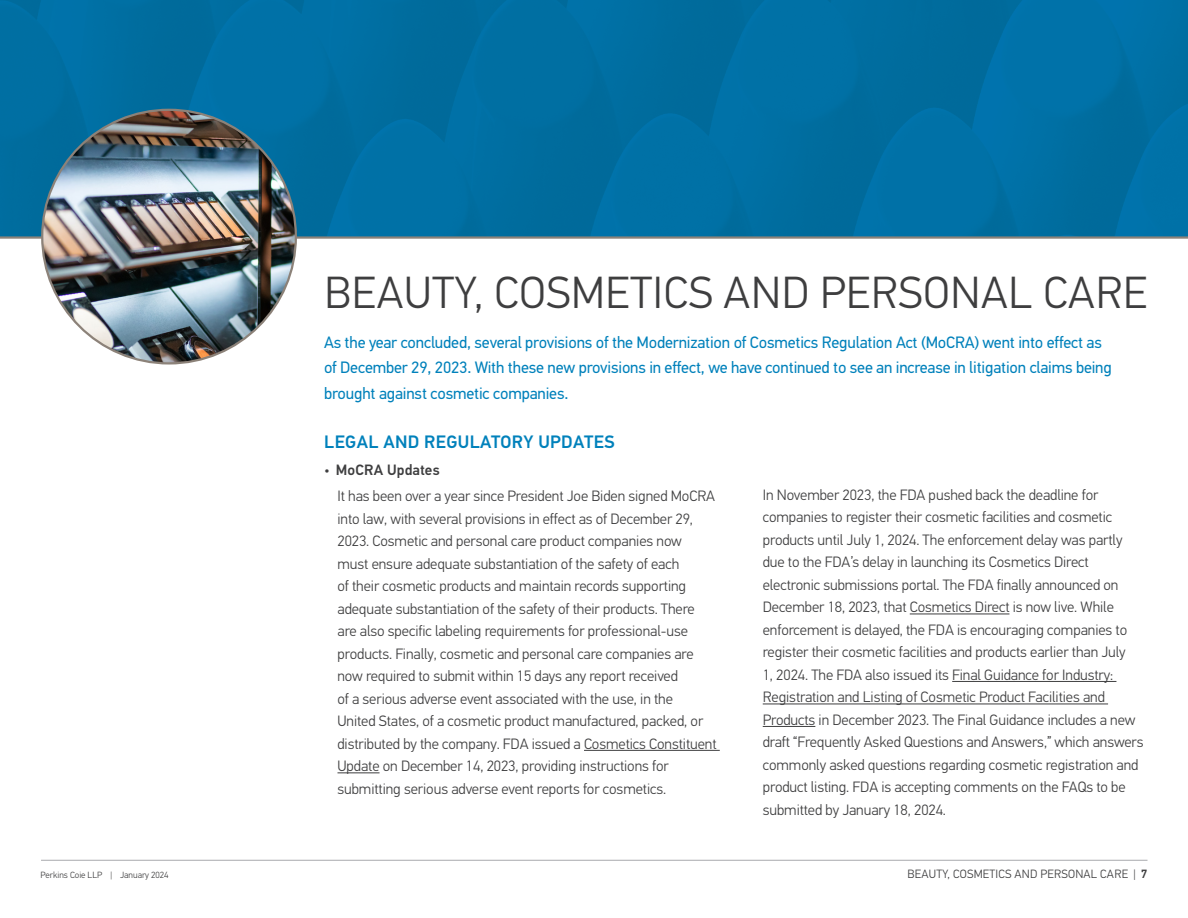
<style>
.page{position:relative;width:1188px;height:918px;background:#fff}
.page>*{position:absolute;margin:0;border:0;box-sizing:border-box;transform-origin:0 0}
.Food_CPG_Section_Title{font:300 45px "PF Din Text Pro";letter-spacing:.015em;color:#3e3e3f}
.Food_CPG_Subhead{font:500 18px "PF Din Text Pro";letter-spacing:.02em;color:#0081bb}
.Food_CPG_Section_Intro{font:16.5px/25.5px "PF Din Text Pro";letter-spacing:-.01em;color:#0081bb}
.Food_CPG_Body_Copy{font:300 15px/22.5px "PF Din Text Pro";letter-spacing:-.005em;color:#3e3e3f}
.t1{font:500 15px "PF Din Text Pro";letter-spacing:.01em;color:#3e3e3f}
.t2{font:300 12px "PF Din Text Pro";letter-spacing:.02em;color:#3e3e3f}
.t3{font:300 9px "PF Din Text Pro";color:#3e3e3f}
.s1{font-weight:300}
.s2{font-weight:500}
</style>
<div class="page">
<div style="left:0;top:0;width:1188px;height:236px;background:#006fa2"></div>
<hr style="left:0;top:236px;width:1188px;height:3px;background:#8c8279">
<hr style="left:41px;top:860px;width:1107px;height:1px;background:#a8a9ad">
<hr style="left:584px;top:750px;width:136px;height:1px;background:#3e3e3f">
<hr style="left:338px;top:772px;width:42px;height:1px;background:#3e3e3f">
<hr style="left:910px;top:614px;width:99px;height:1px;background:#3e3e3f">
<hr style="left:952px;top:681px;width:164px;height:1px;background:#3e3e3f">
<hr style="left:763px;top:704px;width:345px;height:1px;background:#3e3e3f">
<hr style="left:763px;top:726px;width:52px;height:1px;background:#3e3e3f">
<img style="left:42px;top:110px;width:254px;height:253px;border-radius:127px">
<p class="Food_CPG_Section_Title" style="left:324px;top:267px;width:824px">BEAUTY, COSMETICS AND PERSONAL CARE</p>
<p class="Food_CPG_Section_Intro" style="left:324px;top:329px;width:789px">As the year concluded, several provisions of the Modernization of Cosmetics Regulation Act (MoCRA) went into effect as of December 29, 2023. With these new provisions in effect, we have continued to see an increase in litigation claims being brought against cosmetic companies.</p>
<p class="Food_CPG_Subhead" style="left:324px;top:431px;width:292px">LEGAL AND REGULATORY UPDATES</p>
<p class="t1" style="left:324px;top:460px;width:117px"><span class="s1">•</span> MoCRA Updates</p>
<p class="Food_CPG_Body_Copy" style="left:338px;top:485px;width:381px">It has been over a year since President Joe Biden signed MoCRA into law, with several provisions in effect as of December 29, 2023. Cosmetic and personal care product companies now<br>must ensure adequate substantiation of the safety of each<br>of their cosmetic products and maintain records supporting adequate substantiation of the safety of their products. There are also specific labeling requirements for professional-use products. Finally, cosmetic and personal care companies are now required to submit within 15 days any report received<br>of a serious adverse event associated with the use, in the<br>United States, of a cosmetic product manufactured, packed, or distributed by the company. FDA issued a Cosmetics Constituent Update on December 14, 2023, providing instructions for submitting serious adverse event reports for cosmetics.</p>
<p class="Food_CPG_Body_Copy" style="left:763px;top:484px;width:382px">In November 2023, the FDA pushed back the deadline for companies to register their cosmetic facilities and cosmetic products until July 1, 2024. The enforcement delay was partly due to the FDA’s delay in launching its Cosmetics Direct electronic submissions portal. The FDA finally announced on December 18, 2023, that Cosmetics Direct is now live. While enforcement is delayed, the FDA is encouraging companies to register their cosmetic facilities and products earlier than July<br>1, 2024. The FDA also issued its Final Guidance for Industry:<br>Registration and Listing of Cosmetic Product Facilities and Products in December 2023. The Final Guidance includes a new draft “Frequently Asked Questions and Answers,” which answers commonly asked questions regarding cosmetic registration and product listing. FDA is accepting comments on the FAQs to be submitted by January 18, 2024.</p>
<p class="t3" style="left:40px;top:869px;width:130px">Perkins Coie LLP | January 2024</p>
<p class="t2" style="left:907px;top:867px;width:242px">BEAUTY, COSMETICS AND PERSONAL CARE | <span class="s2">7</span></p>
</div>
